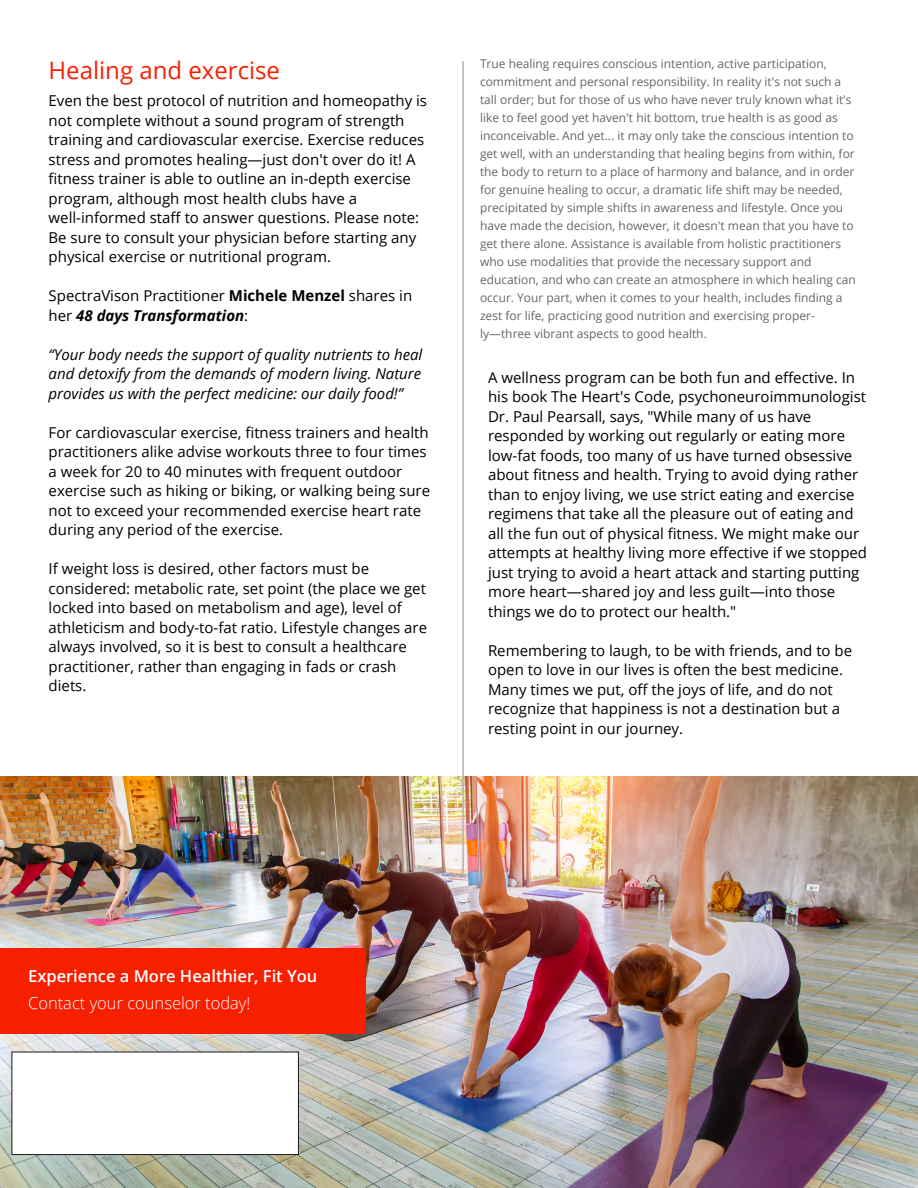
<style>
.page{position:relative;width:918px;height:1188px;background:#fff}
.page>*{position:absolute;margin:0;border:0;box-sizing:border-box;transform-origin:0 0}
.t1{font:24px "Open Sans";color:#f71f00}
.t2{font:600 16.5px "Open Sans";color:#fff}
.t3{font:300 16.5px "Open Sans";color:#fff}
.t4{font:15px/19.5px "Open Sans";color:#000}
.t5{font:italic 15px/19.5px "Open Sans";color:#000;text-align:justify}
.t6{font:12px/18px "Open Sans";color:#666}
.s1{font-weight:700}
.s2{font-weight:700;font-style:italic}
</style>
<div class="page">
<img style="left:0;top:776px;width:918px;height:412px">
<div style="left:12px;top:1052px;width:287px;height:103px;background:#fff;border:1px solid #1a1a1a"></div>
<div style="left:0;top:948px;width:365px;height:86px;background:#f62000"></div>
<hr style="left:462px;top:61px;width:2px;height:817px;background:#b3b3b3">
<h1 class="t1" style="left:49px;top:54px;width:233px">Healing and exercise</h1>
<p class="t4" style="left:49px;top:91px;width:380px">Even the best protocol of nutrition and homeopathy is not complete without a sound program of strength training and cardiovascular exercise. Exercise reduces stress and promotes healing—just don't over do it! A fitness trainer is able to outline an in-depth exercise program, although most health clubs have a well-informed staff to answer questions. Please note:<br>Be sure to consult your physician before starting any physical exercise or nutritional program.</p>
<p class="t4" style="left:49px;top:286px;width:365px">SpectraVison Practitioner <span class="s1">Michele Menzel</span> shares in her <span class="s2">48 days Transformation</span>:</p>
<p class="t5" style="left:49px;top:344px;width:375px">“Your body needs the support of quality nutrients to heal and detoxify from the demands of modern living. Nature provides us with the perfect medicine: our daily food!”</p>
<p class="t4" style="left:49px;top:422px;width:383px">For cardiovascular exercise, fitness trainers and health practitioners alike advise workouts three to four times a week for 20 to 40 minutes with frequent outdoor exercise such as hiking or biking, or walking being sure not to exceed your recommended exercise heart rate during any period of the exercise.</p>
<p class="t4" style="left:49px;top:559px;width:380px">If weight loss is desired, other factors must be considered: metabolic rate, set point (the place we get locked into based on metabolism and age), level of athleticism and body-to-fat ratio. Lifestyle changes are always involved, so it is best to consult a healthcare practitioner, rather than engaging in fads or crash diets.</p>
<p class="t6" style="left:480px;top:54px;width:377px">True healing requires conscious intention, active participation, commitment and personal responsibility. In reality it's not such a tall order; but for those of us who have never truly known what it's like to feel good yet haven't hit bottom, true health is as good as inconceivable. And yet... it may only take the conscious intention to get well, with an understanding that healing begins from within, for the body to return to a place of harmony and balance, and in order for genuine healing to occur, a dramatic life shift may be needed, precipitated by simple shifts in awareness and lifestyle. Once you have made the decision, however, it doesn't mean that you have to get there alone. Assistance is available from holistic practitioners who use modalities that provide the necessary support and education, and who can create an atmosphere in which healing can occur. Your part, when it comes to your health, includes finding a zest for life, practicing good nutrition and exercising proper&shy;ly—three vibrant aspects to good health.</p>
<p class="t4" style="left:488px;top:367px;width:381px">A wellness program can be both fun and effective. In his book The Heart's Code, psychoneuroimmunologist Dr. Paul Pearsall, says, "While many of us have responded by working out regularly or eating more low-fat foods, too many of us have turned obsessive about fitness and health. Trying to avoid dying rather than to enjoy living, we use strict eating and exercise regimens that take all the pleasure out of eating and all the fun out of physical fitness. We might make our attempts at healthy living more effective if we stopped just trying to avoid a heart attack and starting putting more heart—shared joy and less guilt—into those things we do to protect our health."</p>
<p class="t4" style="left:488px;top:640px;width:366px">Remembering to laugh, to be with friends, and to be open to love in our lives is often the best medicine.<br>Many times we put, off the joys of life, and do not recognize that happiness is not a destination but a resting point in our journey.</p>
<p class="t2" style="left:28px;top:964px;width:291px">Experience a More Healthier, Fit You</p>
<p class="t3" style="left:28px;top:991px;width:224px">Contact your counselor today!</p>
</div>
